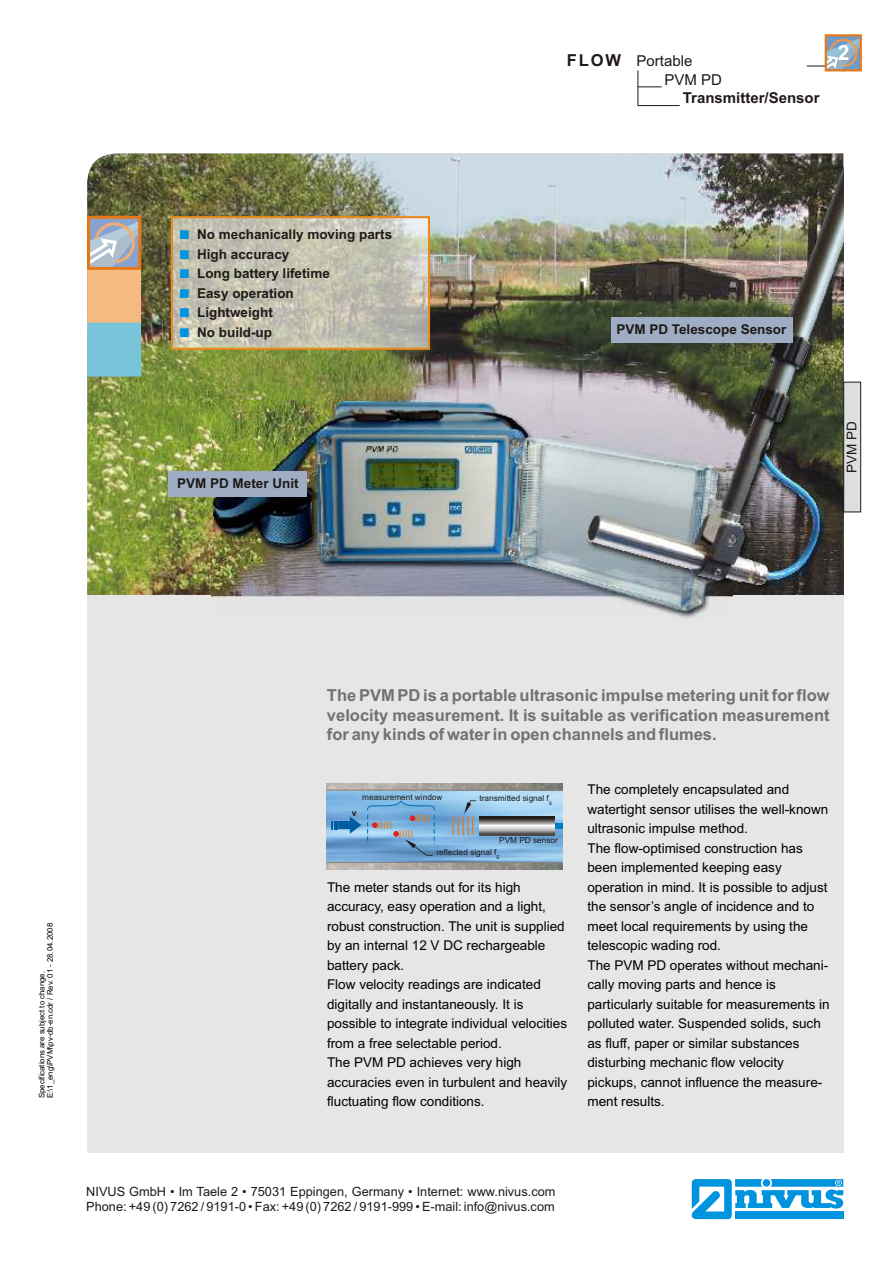
<style>
.page{position:relative;width:893px;height:1263px;background:#fff}
.page>*{position:absolute;margin:0;border:0;box-sizing:border-box;transform-origin:0 0}
.t1{font:700 21px "Arial";color:#fff}
.t2{font:700 16.5px/19.5px "Arial";color:#737070;text-align:justify}
.t3{font:700 16.5px "Arial";color:#1f1a17}
.t4{font:700 15px "Arial";color:#1f1a17}
.t5{font:15px/18.5px "Arial";color:#1f1a17}
.t6{font:13.5px/19.5px "Arial";color:#000}
.t7{font:700 13.5px/19.5px "Arial";color:#1f1a17}
.t8{font:13.5px "Arial";color:#1f1a17}
.t9{font:12.75px/15px "Arial";color:#1f1a17}
.t10{font:8.25px "Arial";color:#1f1a17}
.t11{font:7.8px/7.9px "Arial";color:#000}
</style>
<div class="page">
<div style="left:87px;top:594px;width:756px;height:559px;background:#e6e6e6"></div>
<img style="left:326px;top:863px;width:236px;height:6px">
<svg style="left:326px;top:791px;width:236px;height:71px;background:#89bae1"></svg>
<svg style="left:326px;top:783px;width:236px;height:6px"></svg>
<svg style="left:480px;top:816px;width:75px;height:19px"></svg>
<svg style="left:555px;top:823px;width:7px;height:5px"></svg>
<svg style="left:453px;top:800px;width:23px;height:36px"></svg>
<svg style="left:367px;top:800px;width:68px;height:56px;background:#79a6cd"></svg>
<hr style="left:326px;top:789px;width:236px;height:2px;background:#828282">
<hr style="left:326px;top:862px;width:236px;height:1px;background:#828282">
<hr style="left:807px;top:66px;width:36px;height:1px;background:#1f1a17">
<svg style="left:637px;top:70px;width:43px;height:36px"></svg>
<svg style="left:691px;top:1179px;width:152px;height:40px"></svg>
<div style="left:826px;top:35px;width:35px;height:35px;background:#7099cc"></div>
<svg style="left:828px;top:38px;width:31px;height:30px"></svg>
<div style="left:825px;top:34px;width:37px;height:37px;border:2px solid #e87817"></div>
<img style="left:87px;top:153px;width:756px;height:442px">
<svg style="left:87px;top:221px;width:56px;height:157px;background:#b2baaf"></svg>
<div style="left:87px;top:216px;width:54px;height:54px;border:3px solid #e87817"></div>
<img style="left:211px;top:400px;width:521px;height:218px">
<img style="left:213px;top:402px;width:514px;height:210px">
<img style="left:536px;top:445px;width:161px;height:150px">
<img style="left:587px;top:167px;width:256px;height:427px">
<svg style="left:843px;top:381px;width:18px;height:132px;background:#c7c6c6"></svg>
<div style="left:171px;top:216px;width:259px;height:134px;border:2px solid #eb8a1c"></div>
<div style="left:611px;top:317px;width:181px;height:25px;background:#9eadc4"></div>
<div style="left:168px;top:471px;width:139px;height:25px;background:#9eadc4"></div>
<svg style="left:172px;top:217px;width:257px;height:132px;background:#c4c0af"></svg>
<svg style="left:331px;top:812px;width:30px;height:22px"></svg>
<p class="t7" style="left:197px;top:226px;width:197px">No mechanically moving parts<br>High accuracy<br>Long battery lifetime<br>Easy operation<br>Lightweight<br>No build-up</p>
<p class="t7" style="left:177px;top:475px;width:123px">PVM PD Meter Unit</p>
<p class="t3" style="left:567px;top:54px;width:56px">FLOW</p>
<p class="t5" style="left:664px;top:53px;width:59px;text-indent:-28px">Portable<br>PVM PD</p>
<p class="t4" style="left:683px;top:92px;width:138px">Transmitter/Sensor</p>
<h1 class="t1" style="left:838px;top:45px;width:13px">2</h1>
<p class="t7" style="left:616px;top:321px;width:172px">PVM PD Telescope Sensor</p>
<p class="t8" style="left:847px;top:473px;width:53px;rotate:-90deg">PVM PD</p>
<p class="t11" style="left:39px;top:1098px;width:177px;rotate:-90deg">Specifications are subject to change.<br>E:\1_eng\PVM\pv-db-en.cdr / Rev. 01 - 28.04.2008</p>
<p class="t2" style="left:327px;top:687px;width:504px">The PVM PD is a portable ultrasonic impulse metering unit for flow velocity measurement. It is suitable as verification measurement for any kinds of water in open channels and flumes.</p>
<p class="t10" style="left:362px;top:794px;width:82px">measurement window</p>
<p class="t10" style="left:480px;top:795px;width:74px">transmitted signal f<sub>S</sub></p>
<p class="t10" style="left:499px;top:837px;width:60px">PVM PD sensor</p>
<p class="t10" style="left:436px;top:849px;width:65px">reflected signal f<sub>E</sub></p>
<p class="t6" style="left:327px;top:878px;width:242px">The meter stands out for its high accuracy, easy operation and a light, robust construction. The unit is supplied by an internal 12 V DC rechargeable battery pack.<br>Flow velocity readings are indicated digitally and instantaneously. It is possible to integrate individual velocities from a free selectable period.<br>The PVM PD achieves very high accuracies even in turbulent and heavily fluctuating flow conditions.</p>
<p class="t6" style="left:587px;top:781px;width:244px">The completely encapsulated and watertight sensor utilises the well-known ultrasonic impulse method.<br>The flow-optimised construction has been implemented keeping easy operation in mind. It is possible to adjust the sensor’s angle of incidence and to meet local requirements by using the telescopic wading rod.<br>The PVM PD operates without mechani&shy;cally moving parts and hence is particularly suitable for measurements in polluted water. Suspended solids, such as fluff, paper or similar substances disturbing mechanic flow velocity pickups, cannot influence the measure&shy;ment results.</p>
<p class="t9" style="left:86px;top:1185px;width:471px">NIVUS GmbH • Im Taele 2 • 75031 Eppingen, Germany • Internet: www.nivus.com<br>Phone: +49 (0) 7262 / 9191-0 • Fax: +49 (0) 7262 / 9191-999 • E-mail: info@nivus.com</p>
</div>
